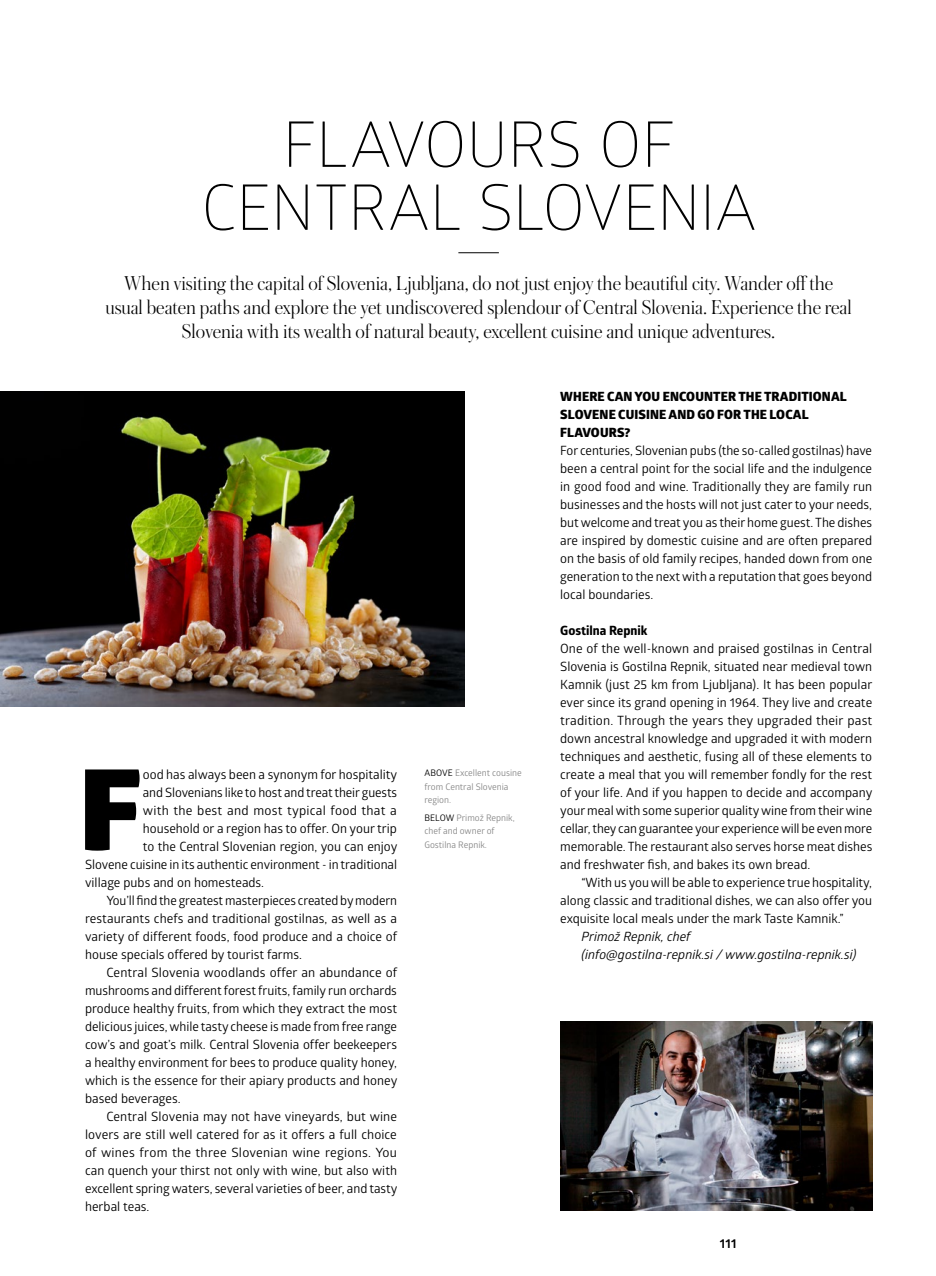
<style>
.page{position:relative;width:936px;height:1276px;background:#fff}
.page>*{position:absolute;margin:0;border:0;box-sizing:border-box;transform-origin:0 0}
.t1{font:900 112.8px "Glober";color:#000}
.t2{font:300 63px/63px "Glober";letter-spacing:-.005em;color:#000;text-align:center}
.t3{font:300 21px/24px "Austin";color:#000;text-align:center}
.t4{font:12.75px/18px "Glober";color:#000;text-align:justify}
.t5{font:12.75px "Glober";letter-spacing:.02em;color:#000}
.t6{font:800 12.75px/18px "Glober";letter-spacing:.01em;color:#000}
.t7{font:italic 12.75px/18px "Glober";color:#000}
.t8{font:700 12.75px "Globerx";color:#000}
.t9{font:700 12.75px "Glober";color:#000}
.t10{font:9px/13.5px "Glober";color:#878787}
.s1{color:#000}
</style>
<div class="page">
<hr style="left:458px;top:252px;width:41px;height:1px;background:#000">
<img style="left:0;top:391px;width:465px;height:315px">
<img style="left:560px;top:1021px;width:312px;height:189px">
<h2 class="t2" style="left:201px;top:110px;width:556px">FLAVOURS OF<br>CENTRAL SLOVENIA</h2>
<p class="t3" style="left:105px;top:270px;width:747px">When visiting the capital of Slovenia, Ljubljana, do not just enjoy the beautiful city. Wander off the usual beaten paths and explore the yet undiscovered splendour of Central Slovenia. Experience the real<br>Slovenia with its wealth of natural beauty, excellent cuisine and unique adventures.</p>
<h1 class="t1" style="left:80px;top:723px;width:63px">F</h1>
<p class="t4" style="left:143px;top:764px;width:256px">ood has always been a synonym for hospitality</p>
<p class="t4" style="left:143px;top:782px;width:256px">and Slovenians like to host and treat their guests</p>
<p class="t5" style="left:143px;top:801px;width:256px">with the best and most typical food that a</p>
<p class="t4" style="left:143px;top:818px;width:256px">household or a region has to offer. On your trip</p>
<p class="t4" style="left:143px;top:836px;width:256px">to the Central Slovenian region, you can enjoy</p>
<p class="t4" style="left:85px;top:854px;width:313px">Slovene cuisine in its authentic environment - in traditional</p>
<p class="t4" style="left:85px;top:872px;width:181px">village pubs and on homesteads.</p>
<p class="t4" style="left:106px;top:890px;width:292px">You’ll find the greatest masterpieces created by modern</p>
<p class="t4" style="left:85px;top:908px;width:313px">restaurants chefs and traditional gostilnas, as well as a</p>
<p class="t4" style="left:85px;top:926px;width:314px">variety of different foods, food produce and a choice of</p>
<p class="t4" style="left:85px;top:944px;width:218px">house specials offered by tourist farms.</p>
<p class="t4" style="left:106px;top:962px;width:292px">Central Slovenia woodlands offer an abundance of</p>
<p class="t4" style="left:85px;top:980px;width:313px">mushrooms and different forest fruits, family run orchards</p>
<p class="t4" style="left:85px;top:998px;width:313px">produce healthy fruits, from which they extract the most</p>
<p class="t4" style="left:85px;top:1016px;width:313px">delicious juices, while tasty cheese is made from free range</p>
<p class="t4" style="left:85px;top:1034px;width:313px">cow’s and goat’s milk. Central Slovenia offer beekeepers</p>
<p class="t4" style="left:85px;top:1052px;width:313px">a healthy environment for bees to produce quality honey,</p>
<p class="t4" style="left:85px;top:1070px;width:314px">which is the essence for their apiary products and honey</p>
<p class="t4" style="left:85px;top:1088px;width:97px">based beverages.</p>
<p class="t4" style="left:106px;top:1106px;width:292px">Central Slovenia may not have vineyards, but wine</p>
<p class="t4" style="left:85px;top:1124px;width:313px">lovers are still well catered for as it offers a full choice</p>
<p class="t5" style="left:85px;top:1143px;width:313px">of wines from the three Slovenian wine regions. You</p>
<p class="t4" style="left:85px;top:1160px;width:313px">can quench your thirst not only with wine, but also with</p>
<p class="t4" style="left:85px;top:1178px;width:314px">excellent spring waters, several varieties of beer, and tasty</p>
<p class="t4" style="left:85px;top:1196px;width:66px">herbal teas.</p>
<p class="t10" style="left:424px;top:766px;width:99px"><span class="s1">ABOVE</span> Excellent cousine from Central Slovenia region.</p>
<p class="t10" style="left:424px;top:810px;width:92px"><span class="s1">BELOW</span> Primož Repnik, chef and owner of<br>Gostilna Repnik.</p>
<p class="t6" style="left:560px;top:387px;width:288px">WHERE CAN YOU ENCOUNTER THE TRADITIONAL<br>SLOVENE CUISINE AND GO FOR THE LOCAL<br>FLAVOURS?</p>
<p class="t4" style="left:560px;top:440px;width:313px">For centuries, Slovenian pubs (the so-called gostilnas) have been a central point for the social life and the indulgence in good food and wine. Traditionally they are family run businesses and the hosts will not just cater to your needs, but welcome and treat you as their home guest. The dishes are inspired by domestic cuisine and are often prepared on the basis of old family recipes, handed down from one generation to the next with a reputation that goes beyond local boundaries.</p>
<p class="t8" style="left:560px;top:621px;width:89px">Gostilna Repnik</p>
<p class="t4" style="left:560px;top:638px;width:314px">One of the well-known and praised gostilnas in Central Slovenia is Gostilna Repnik, situated near medieval town Kamnik (just 25 km from Ljubljana). It has been popular ever since its grand opening in 1964. They live and create tradition. Through the years they upgraded their past down ancestral knowledge and upgraded it with modern techniques and aesthetic, fusing all of these elements to create a meal that you will remember fondly for the rest of your life. And if you happen to decide and accompany your meal with some superior quality wine from their wine cellar, they can guarantee your experience will be even more memorable. The restaurant also serves horse meat dishes and freshwater fish, and bakes its own bread.</p>
<p class="t4" style="left:560px;top:872px;width:313px;text-indent:21px">“With us you will be able to experience true hospitality, along classic and traditional dishes, we can also offer you exquisite local meals under the mark Taste Kamnik.”</p>
<p class="t7" style="left:581px;top:926px;width:276px">Primož Repnik, chef<br>(info@gostilna-repnik.si / www.gostilna-repnik.si)</p>
<p class="t9" style="left:719px;top:1235px;width:18px">111</p>
</div>
